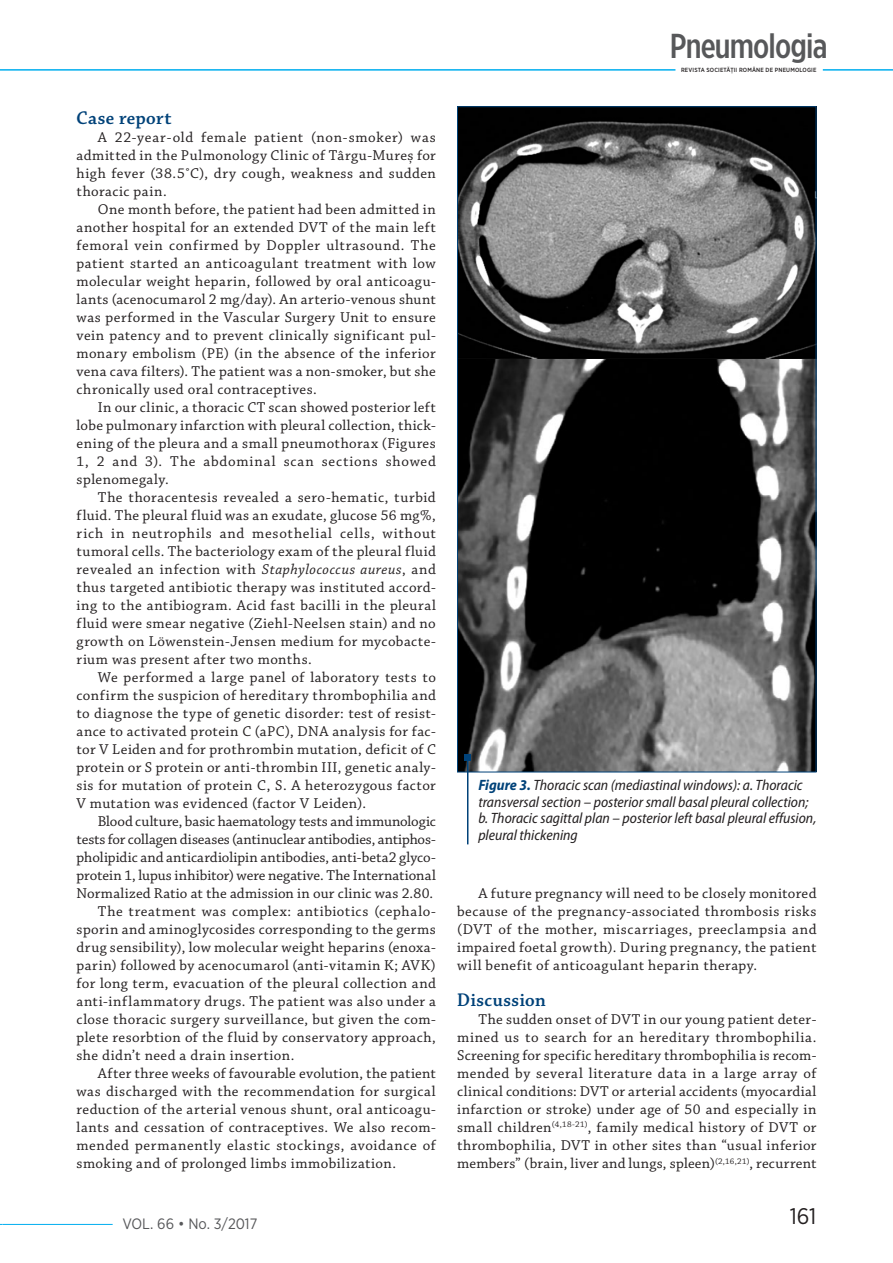
<style>
.page{position:relative;width:893px;height:1263px;background:#fff}
.page>*{position:absolute;margin:0;border:0;box-sizing:border-box;transform-origin:0 0}
.t1{font:500 34.65px "Gotham X Narrow";letter-spacing:-.025em;color:#57585a}
.t2{font:22.5px "Gotham Narrow";color:#231f20}
.t3{font:19.5px "Chaparral Pro Semibold Subh";letter-spacing:.025em;color:#004279}
.t4{font:15px/18px "Chaparral Pro";letter-spacing:.025em;color:#231f20;text-align:justify}
.t5{font:italic semi-condensed 15px/16.5px "Myriad Pro";color:#231f20}
.t6{font:15px "Chaparral Pro";letter-spacing:-.005em;color:#231f20}
.t7{font:15px "Chaparral Pro";color:#231f20}
.t8{font:15px "Chaparral Pro";letter-spacing:.045em;color:#231f20}
.t9{font:15px "Gotham Narrow";color:#57585a}
.t10{font:500 6px "Gotham Narrow";letter-spacing:.025em;color:#231f20}
.s1{font-style:italic}
.s2{font-weight:700;color:#004279}
</style>
<div class="page">
<hr style="left:3px;top:1224px;width:110px;height:1px;background:#00aeef">
<hr style="left:0;top:69px;width:675px;height:2px;background:#00aeef">
<hr style="left:823px;top:69px;width:70px;height:2px;background:#00aeef">
<img style="left:459px;top:108px;width:355px;height:662px">
<hr style="left:467px;top:757px;width:1px;height:87px;background:#004279">
<svg style="left:465px;top:754px;width:6px;height:6px"></svg>
<h3 class="t3" style="left:77px;top:108px;width:97px">Case report</h3>
<p class="t4" style="left:77px;top:129px;width:361px;text-indent:21px">A 22-year-old female patient (non-smoker) was admitted in the Pulmonology Clinic of Târgu-Mureș for high fever (38.5˚C), dry cough, weakness and sudden thoracic pain.</p>
<p class="t4" style="left:77px;top:201px;width:361px;text-indent:21px">One month before, the patient had been admitted in another hospital for an extended DVT of the main left femoral vein confirmed by Doppler ultrasound. The patient started an anticoagulant treatment with low molecular weight heparin, followed by oral anticoagu&shy;lants (acenocumarol 2 mg/day). An arterio-venous shunt was performed in the Vascular Surgery Unit to ensure vein patency and to prevent clinically significant pul&shy;monary embolism (PE) (in the absence of the inferior vena cava filters). The patient was a non-smoker, but she chronically used oral contraceptives.</p>
<p class="t4" style="left:77px;top:399px;width:361px;text-indent:21px">In our clinic, a thoracic CT scan showed posterior left lobe pulmonary infarction with pleural collection, thick&shy;ening of the pleura and a small pneumothorax (Figures 1, 2 and 3). The abdominal scan sections showed splenomegaly.</p>
<p class="t4" style="left:77px;top:489px;width:361px;text-indent:21px">The thoracentesis revealed a sero-hematic, turbid fluid. The pleural fluid was an exudate, glucose 56 mg%, rich in neutrophils and mesothelial cells, without tumoral cells. The bacteriology exam of the pleural fluid revealed an infection with <span class="s1">Staphylococcus aureus</span>, and thus targeted antibiotic therapy was instituted accord&shy;ing to the antibiogram. Acid fast bacilli in the pleural fluid were smear negative (Ziehl-Neelsen stain) and no growth on Löwenstein-Jensen medium for mycobacte&shy;rium was present after two months.</p>
<p class="t4" style="left:77px;top:669px;width:361px;text-indent:21px">We performed a large panel of laboratory tests to confirm the suspicion of hereditary thrombophilia and to diagnose the type of genetic disorder: test of resist&shy;ance to activated protein C (aPC), DNA analysis for fac&shy;tor V Leiden and for prothrombin mutation, deficit of C protein or S protein or anti-thrombin III, genetic analy&shy;sis for mutation of protein C, S. A heterozygous factor V mutation was evidenced (factor V Leiden).</p>
<p class="t6" style="left:98px;top:813px;width:340px">Blood culture, basic haematology tests and immunologic</p>
<p class="t6" style="left:77px;top:831px;width:361px">tests for collagen diseases (antinuclear antibodies, antiphos-</p>
<p class="t7" style="left:77px;top:849px;width:361px">pholipidic and anticardiolipin antibodies, anti-beta2 glyco-</p>
<p class="t6" style="left:77px;top:867px;width:361px">protein 1, lupus inhibitor) were negative. The International</p>
<p class="t4" style="left:77px;top:885px;width:358px">Normalized Ratio at the admission in our clinic was 2.80.</p>
<p class="t4" style="left:98px;top:903px;width:340px">The treatment was complex: antibiotics (cephalo-</p>
<p class="t4" style="left:77px;top:921px;width:361px">sporin and aminoglycosides corresponding to the germs</p>
<p class="t4" style="left:77px;top:939px;width:361px">drug sensibility), low molecular weight heparins (enoxa-</p>
<p class="t4" style="left:77px;top:957px;width:361px">parin) followed by acenocumarol (anti-vitamin K; AVK)</p>
<p class="t4" style="left:77px;top:975px;width:361px">for long term, evacuation of the pleural collection and</p>
<p class="t4" style="left:77px;top:993px;width:361px">anti-inflammatory drugs. The patient was also under a</p>
<p class="t4" style="left:77px;top:1011px;width:361px">close thoracic surgery surveillance, but given the com-</p>
<p class="t4" style="left:77px;top:1029px;width:361px">plete resorbtion of the fluid by conservatory approach,</p>
<p class="t4" style="left:77px;top:1047px;width:219px">she didn’t need a drain insertion.</p>
<p class="t4" style="left:98px;top:1065px;width:340px">After three weeks of favourable evolution, the patient</p>
<p class="t4" style="left:77px;top:1083px;width:361px">was discharged with the recommendation for surgical</p>
<p class="t4" style="left:77px;top:1101px;width:361px">reduction of the arterial venous shunt, oral anticoagu-</p>
<p class="t4" style="left:77px;top:1119px;width:361px">lants and cessation of contraceptives. We also recom-</p>
<p class="t8" style="left:77px;top:1137px;width:361px">mended permanently elastic stockings, avoidance of</p>
<p class="t4" style="left:77px;top:1155px;width:321px">smoking and of prolonged limbs immobilization.</p>
<h1 class="t1" style="left:670px;top:25px;width:159px">Pneumologia</h1>
<p class="t10" style="left:681px;top:66px;width:137px">REVISTA SOCIETĂŢII ROMÂNE DE PNEUMOLOGIE</p>
<p class="t5" style="left:478px;top:777px;width:339px"><span class="s2">Figure 3.</span> Thoracic scan (mediastinal windows): a. Thoracic transversal section – posterior small basal pleural collection; b. Thoracic sagittal plan – posterior left basal pleural effusion, pleural thickening</p>
<p class="t4" style="left:457px;top:885px;width:361px;text-indent:21px">A future pregnancy will need to be closely monitored because of the pregnancy-associated thrombosis risks (DVT of the mother, miscarriages, preeclampsia and impaired foetal growth). During pregnancy, the patient will benefit of anticoagulant heparin therapy.</p>
<h3 class="t3" style="left:457px;top:990px;width:90px">Discussion</h3>
<p class="t4" style="left:457px;top:1011px;width:361px;text-indent:21px">The sudden onset of DVT in our young patient deter&shy;mined us to search for an hereditary thrombophilia.<br>Screening for specific hereditary thrombophilia is recom&shy;mended by several literature data in a large array of clinical conditions: DVT or arterial accidents (myocardial infarction or stroke) under age of 50 and especially in small children<sup>(4,18-21)</sup>, family medical history of DVT or thrombophilia, DVT in other sites than “usual inferior members” (brain, liver and lungs, spleen)<sup>(2,16,21)</sup>, recurrent</p>
<p class="t9" style="left:123px;top:1214px;width:136px">VOL. 66 • No. 3/2017</p>
<h2 class="t2" style="left:790px;top:1202px;width:28px">161</h2>
</div>
